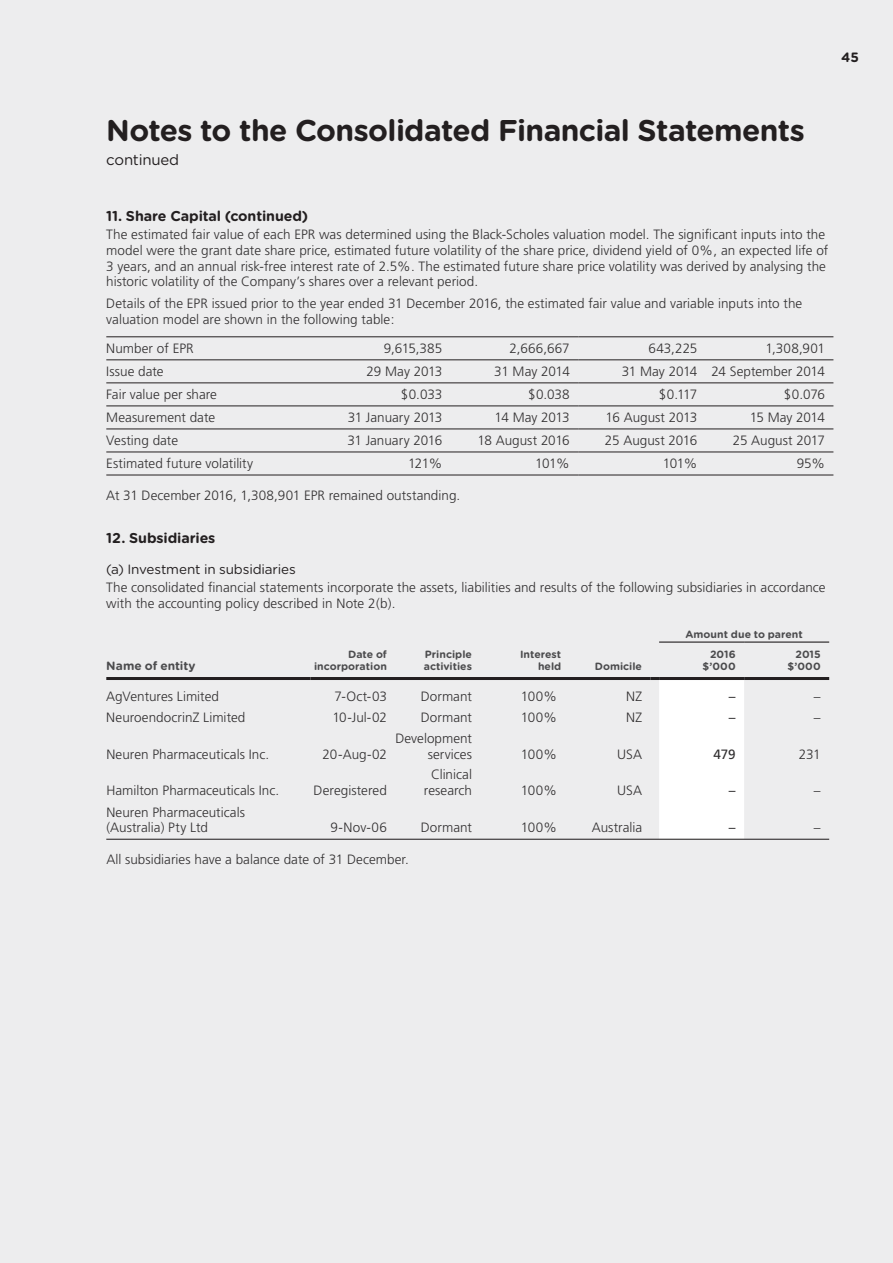
<style>
.page{position:relative;width:893px;height:1263px;background:#ededee}
.page>*{position:absolute;margin:0;border:0;box-sizing:border-box;transform-origin:0 0}
.t1{font:700 30px "Gotham Rounded";letter-spacing:-.02em;color:#231f20}
.t2{font:15px "Gotham Rounded";letter-spacing:-.015em;color:#231f20}
.t3{font:700 14.25px "Gotham Rounded";letter-spacing:-.01em;color:#231f20}
.t4{font:300 13.5px/15.8px "Frutiger";color:#323031}
.t5{font:300 13.5px "Frutiger";letter-spacing:-.025em;color:#323031}
.t6{font:13.5px "Gotham Rounded";letter-spacing:-.015em;color:#231f20}
.t7{font:13.5px "Frutiger";color:#323031}
.t8{font:700 13.5px "Gotham Rounded";color:#231f20}
.t9{font:700 12px "Gotham Rounded";letter-spacing:-.005em;color:#4c4c4e}
.t10{font:700 10.5px/12px "Gotham Rounded";color:#4c4c4e;text-align:right}
</style>
<div class="page">
<hr style="left:106px;top:337px;width:472px;height:1px;background:#231f20">
<hr style="left:578px;top:337px;width:255px;height:1px;background:#231f20">
<hr style="left:106px;top:475px;width:472px;height:1px;background:#231f20">
<hr style="left:578px;top:475px;width:255px;height:1px;background:#231f20">
<hr style="left:106px;top:360px;width:472px;height:1px;background:#231f20">
<hr style="left:578px;top:360px;width:255px;height:1px;background:#231f20">
<hr style="left:106px;top:383px;width:472px;height:1px;background:#231f20">
<hr style="left:578px;top:383px;width:255px;height:1px;background:#231f20">
<hr style="left:106px;top:406px;width:472px;height:1px;background:#231f20">
<hr style="left:578px;top:406px;width:255px;height:1px;background:#231f20">
<hr style="left:106px;top:429px;width:472px;height:1px;background:#231f20">
<hr style="left:578px;top:429px;width:255px;height:1px;background:#231f20">
<hr style="left:106px;top:452px;width:472px;height:1px;background:#231f20">
<hr style="left:578px;top:452px;width:255px;height:1px;background:#231f20">
<hr style="left:310px;top:677px;width:341px;height:3px;background:#231f20">
<hr style="left:106px;top:677px;width:204px;height:3px;background:#231f20">
<hr style="left:659px;top:641px;width:85px;height:2px;background:#231f20">
<hr style="left:744px;top:641px;width:85px;height:2px;background:#231f20">
<hr style="left:744px;top:677px;width:85px;height:3px;background:#231f20">
<svg style="left:651px;top:677px;width:93px;height:162px;background:#f8f8f8"></svg>
<hr style="left:106px;top:839px;width:723px;height:1px;background:#231f20">
<p class="t8" style="left:841px;top:52px;width:19px">45</p>
<h1 class="t1" style="left:106px;top:117px;width:700px">Notes to the Consolidated Financial Statements</h1>
<p class="t2" style="left:106px;top:152px;width:74px">continued</p>
<p class="t3" style="left:106px;top:210px;width:203px">11. Share Capital (continued)</p>
<p class="t4" style="left:106px;top:228px;width:724px">The estimated fair value of each EPR was determined using the Black-Scholes valuation model. The significant inputs into the model were the grant date share price, estimated future volatility of the share price, dividend yield of 0%, an expected life of 3 years, and an annual risk-free interest rate of 2.5%. The estimated future share price volatility was derived by analysing the historic volatility of the Company’s shares over a relevant period.</p>
<p class="t4" style="left:106px;top:297px;width:697px">Details of the EPR issued prior to the year ended 31 December 2016, the estimated fair value and variable inputs into the valuation model are shown in the following table:</p>
<p class="t4" style="left:106px;top:341px;width:89px">Number of EPR</p>
<p class="t4" style="left:384px;top:341px;width:60px">9,615,385</p>
<p class="t4" style="left:509px;top:341px;width:62px">2,666,667</p>
<p class="t4" style="left:649px;top:341px;width:50px">643,225</p>
<p class="t4" style="left:765px;top:341px;width:61px">1,308,901</p>
<p class="t4" style="left:106px;top:365px;width:59px">Issue date</p>
<p class="t4" style="left:367px;top:365px;width:77px">29 May 2013</p>
<p class="t5" style="left:494px;top:366px;width:77px">31 May 2014</p>
<p class="t4" style="left:622px;top:365px;width:205px">31 May 2014 24 September 2014</p>
<p class="t4" style="left:106px;top:388px;width:112px">Fair value per share</p>
<p class="t4" style="left:401px;top:388px;width:43px">$0.033</p>
<p class="t4" style="left:528px;top:388px;width:43px">$0.038</p>
<p class="t4" style="left:659px;top:388px;width:40px">$0.117</p>
<p class="t4" style="left:784px;top:388px;width:43px">$0.076</p>
<p class="t4" style="left:106px;top:411px;width:111px">Measurement date</p>
<p class="t4" style="left:348px;top:411px;width:96px">31 January 2013</p>
<p class="t5" style="left:495px;top:412px;width:77px">14 May 2013</p>
<p class="t4" style="left:605px;top:411px;width:93px">16 August 2013</p>
<p class="t5" style="left:750px;top:412px;width:77px">15 May 2014</p>
<p class="t4" style="left:106px;top:434px;width:73px">Vesting date</p>
<p class="t4" style="left:347px;top:434px;width:96px">31 January 2016</p>
<p class="t4" style="left:478px;top:434px;width:94px">18 August 2016</p>
<p class="t4" style="left:605px;top:434px;width:94px">25 August 2016</p>
<p class="t4" style="left:733px;top:434px;width:94px">25 August 2017</p>
<p class="t4" style="left:106px;top:457px;width:148px">Estimated future volatility</p>
<p class="t4" style="left:408px;top:457px;width:36px">121%</p>
<p class="t4" style="left:535px;top:457px;width:36px">101%</p>
<p class="t4" style="left:663px;top:457px;width:36px">101%</p>
<p class="t4" style="left:797px;top:457px;width:30px">95%</p>
<p class="t4" style="left:106px;top:488px;width:355px">At 31 December 2016, 1,308,901 EPR remained outstanding.</p>
<p class="t3" style="left:106px;top:532px;width:111px">12. Subsidiaries</p>
<p class="t6" style="left:106px;top:563px;width:191px">(a) Investment in subsidiaries</p>
<p class="t4" style="left:106px;top:580px;width:721px">The consolidated financial statements incorporate the assets, liabilities and results of the following subsidiaries in accordance with the accounting policy described in Note 2(b).</p>
<p class="t9" style="left:106px;top:661px;width:91px">Name of entity</p>
<p class="t10" style="left:314px;top:648px;width:74px">Date of incorporation</p>
<p class="t10" style="left:424px;top:648px;width:50px;text-align:left">Principle activities</p>
<p class="t10" style="left:520px;top:648px;width:43px">Interest held</p>
<p class="t10" style="left:595px;top:660px;width:49px">Domicile</p>
<p class="t10" style="left:710px;top:624px;width:94px;line-height:20.1px;text-align:left;text-indent:-25px">Amount due to parent<br>2016</p>
<p class="t10" style="left:702px;top:660px;width:35px">$’000</p>
<p class="t10" style="left:788px;top:648px;width:35px">2015 $’000</p>
<p class="t4" style="left:106px;top:689px;width:114px">AgVentures Limited</p>
<p class="t4" style="left:334px;top:689px;width:54px">7-Oct-03</p>
<p class="t4" style="left:421px;top:689px;width:53px">Dormant</p>
<p class="t4" style="left:521px;top:689px;width:38px">100%</p>
<p class="t4" style="left:626px;top:689px;width:17px">NZ</p>
<p class="t7" style="left:729px;top:690px;width:8px">–</p>
<p class="t4" style="left:814px;top:689px;width:8px">–</p>
<p class="t4" style="left:106px;top:711px;width:141px">NeuroendocrinZ Limited</p>
<p class="t4" style="left:332px;top:711px;width:56px">10-Jul-02</p>
<p class="t4" style="left:421px;top:711px;width:53px">Dormant</p>
<p class="t4" style="left:521px;top:711px;width:38px">100%</p>
<p class="t4" style="left:626px;top:711px;width:17px">NZ</p>
<p class="t7" style="left:729px;top:712px;width:8px">–</p>
<p class="t4" style="left:814px;top:711px;width:8px">–</p>
<p class="t4" style="left:106px;top:747px;width:164px">Neuren Pharmaceuticals Inc.</p>
<p class="t4" style="left:323px;top:747px;width:66px">20-Aug-02</p>
<p class="t4" style="left:395px;top:731px;width:78px;text-align:right">Development services</p>
<p class="t4" style="left:521px;top:747px;width:38px">100%</p>
<p class="t4" style="left:617px;top:747px;width:26px">USA</p>
<p class="t7" style="left:713px;top:748px;width:24px">479</p>
<p class="t4" style="left:799px;top:747px;width:24px">231</p>
<p class="t4" style="left:106px;top:783px;width:174px">Hamilton Pharmaceuticals Inc.</p>
<p class="t4" style="left:314px;top:783px;width:75px">Deregistered</p>
<p class="t4" style="left:424px;top:768px;width:50px;text-align:center">Clinical research</p>
<p class="t4" style="left:521px;top:783px;width:38px">100%</p>
<p class="t4" style="left:617px;top:783px;width:26px">USA</p>
<p class="t7" style="left:729px;top:785px;width:8px">–</p>
<p class="t4" style="left:814px;top:783px;width:8px">–</p>
<p class="t4" style="left:106px;top:805px;width:140px">Neuren Pharmaceuticals (Australia) Pty Ltd</p>
<p class="t4" style="left:331px;top:821px;width:58px">9-Nov-06</p>
<p class="t4" style="left:421px;top:821px;width:53px">Dormant</p>
<p class="t4" style="left:521px;top:821px;width:38px">100%</p>
<p class="t4" style="left:592px;top:821px;width:52px">Australia</p>
<p class="t7" style="left:729px;top:822px;width:8px">–</p>
<p class="t4" style="left:814px;top:821px;width:8px">–</p>
<p class="t4" style="left:106px;top:853px;width:304px">All subsidiaries have a balance date of 31 December.</p>
</div>
